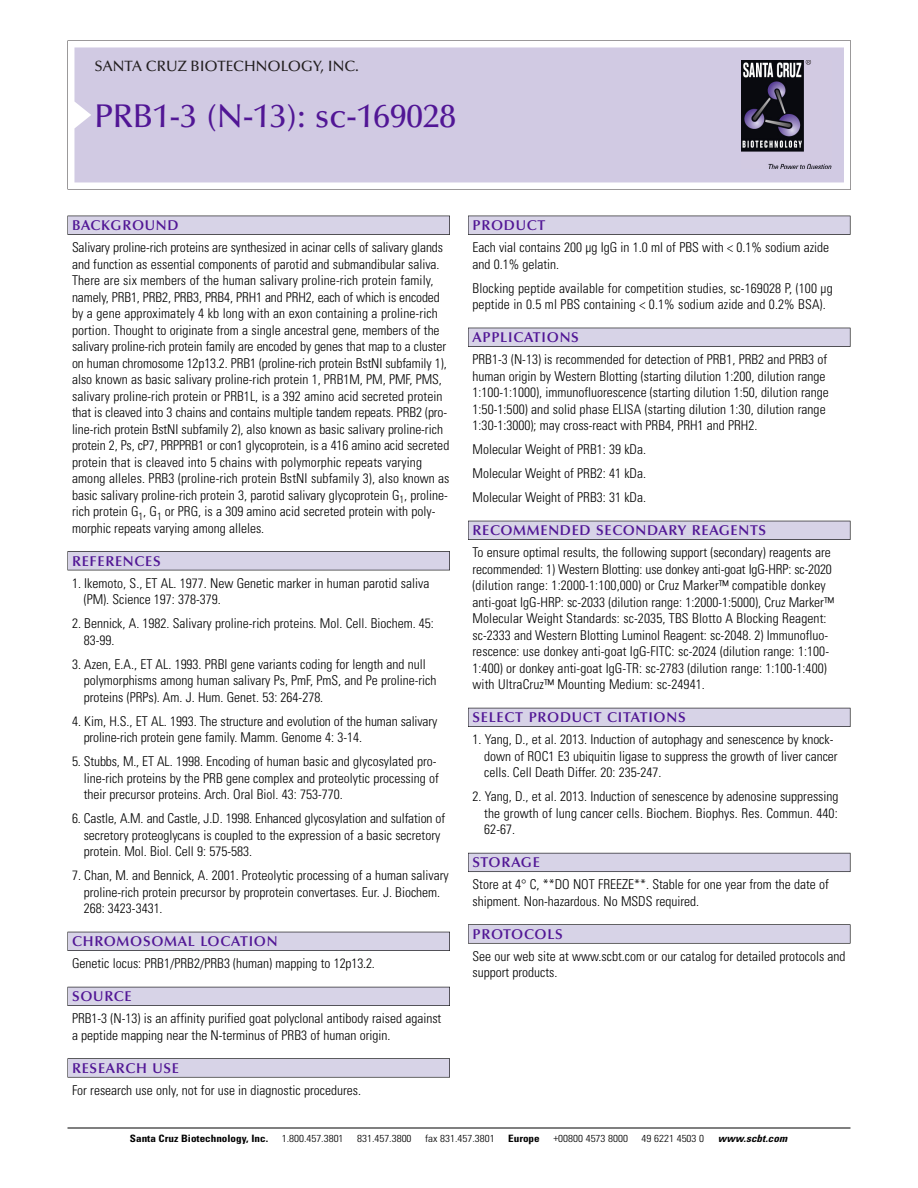
<style>
.page{position:relative;width:918px;height:1188px;background:#fff}
.page>*{position:absolute;margin:0;border:0;box-sizing:border-box;transform-origin:0 0}
.t1{font:500 33px "Optima";color:#511695}
.t2{font:500 15px "Optima";color:#231f20}
.t3{font:600 14.25px "Optima";letter-spacing:.05em;color:#511695}
.t4{font:300 condensed 13.5px/16.5px "Univers";color:#000}
.t5{font:300 condensed 10.2px "Univers";color:#000;scale:1.1 1}
.t6{font:700 condensed 10.2px "Univers";color:#000;scale:1.1 1}
.t7{font:italic 700 condensed 10.2px "Univers";letter-spacing:.005em;color:#000;scale:1.1 1}
</style>
<div class="page">
<svg style="left:68px;top:40px;width:783px;height:149px"></svg>
<div style="left:74px;top:47px;width:770px;height:135px;background:#d1cae3"></div>
<img style="left:741px;top:60px;width:90px;height:108px">
<div style="left:68px;top:216px;width:382px;height:19px;background:#525155"></div>
<div style="left:68px;top:216px;width:381px;height:18px;background:#d7d3e7"></div>
<div style="left:68px;top:551px;width:382px;height:19px;background:#525155"></div>
<div style="left:68px;top:552px;width:381px;height:18px;background:#d7d3e7"></div>
<div style="left:68px;top:932px;width:382px;height:19px;background:#525158"></div>
<div style="left:68px;top:932px;width:381px;height:18px;background:#d7d3e7"></div>
<div style="left:68px;top:987px;width:382px;height:19px;background:#54535a"></div>
<div style="left:68px;top:987px;width:381px;height:18px;background:#d7d3e7"></div>
<svg style="left:68px;top:1058px;width:382px;height:20px"></svg>
<div style="left:68px;top:1059px;width:381px;height:18px;background:#d7d3e7"></div>
<div style="left:468px;top:216px;width:382px;height:19px;background:#525155"></div>
<div style="left:468px;top:216px;width:382px;height:18px;background:#d7d3e7"></div>
<div style="left:468px;top:328px;width:382px;height:19px;background:#515055"></div>
<div style="left:468px;top:328px;width:382px;height:18px;background:#d7d3e7"></div>
<div style="left:468px;top:521px;width:382px;height:19px;background:#525158"></div>
<div style="left:468px;top:521px;width:382px;height:18px;background:#d7d3e7"></div>
<div style="left:468px;top:708px;width:382px;height:19px;background:#54535a"></div>
<div style="left:468px;top:708px;width:382px;height:18px;background:#d7d3e7"></div>
<div style="left:468px;top:853px;width:382px;height:19px;background:#5b5a62"></div>
<div style="left:468px;top:853px;width:382px;height:18px;background:#d7d3e7"></div>
<div style="left:468px;top:924px;width:382px;height:20px;background:#666667"></div>
<div style="left:468px;top:925px;width:382px;height:18px;background:#d7d3e7"></div>
<hr style="left:68px;top:1128px;width:782px;height:1px;background:#000">
<p class="t2" style="left:94px;top:61px;width:266px">SANTA CRUZ BIOTECHNOLOGY, INC.</p>
<h1 class="t1" style="left:94px;top:103px;width:363px">PRB1-3 (N-13): sc-169028</h1>
<p class="t3" style="left:72px;top:219px;width:108px">BACKGROUND</p>
<p class="t4" style="left:72px;top:240px;width:379px">Salivary proline-rich proteins are synthesized in acinar cells of salivary glands and function as essential components of parotid and submandibular saliva.<br>There are six members of the human salivary proline-rich protein family, namely, PRB1, PRB2, PRB3, PRB4, PRH1 and PRH2, each of which is encoded by a gene approximately 4 kb long with an exon containing a proline-rich portion. Thought to originate from a single ancestral gene, members of the salivary proline-rich protein family are encoded by genes that map to a cluster on human chromosome 12p13.2. PRB1 (proline-rich protein BstNI subfamily 1), also known as basic salivary proline-rich protein 1, PRB1M, PM, PMF, PMS, salivary proline-rich protein or PRB1L, is a 392 amino acid secreted protein that is cleaved into 3 chains and contains multiple tandem repeats. PRB2 (pro&shy;line-rich protein BstNI subfamily 2), also known as basic salivary proline-rich protein 2, Ps, cP7, PRPPRB1 or con1 glycoprotein, is a 416 amino acid secreted protein that is cleaved into 5 chains with polymorphic repeats varying among alleles. PRB3 (proline-rich protein BstNI subfamily 3), also known as basic salivary proline-rich protein 3, parotid salivary glycoprotein G<sub>1</sub>, proline&shy;rich protein G<sub>1</sub>, G<sub>1</sub> or PRG, is a 309 amino acid secreted protein with poly&shy;morphic repeats varying among alleles.</p>
<p class="t3" style="left:72px;top:555px;width:90px">REFERENCES</p>
<p class="t4" style="left:84px;top:576px;width:347px;text-indent:-12px">1. Ikemoto, S., ET AL. 1977. New Genetic marker in human parotid saliva (PM). Science 197: 378-379.</p>
<p class="t4" style="left:84px;top:616px;width:352px;text-indent:-12px">2. Bennick, A. 1982. Salivary proline-rich proteins. Mol. Cell. Biochem. 45:<br>83-99.</p>
<p class="t4" style="left:84px;top:657px;width:354px;text-indent:-12px">3. Azen, E.A., ET AL. 1993. PRBI gene variants coding for length and null polymorphisms among human salivary Ps, PmF, PmS, and Pe proline-rich proteins (PRPs). Am. J. Hum. Genet. 53: 264-278.</p>
<p class="t4" style="left:84px;top:714px;width:355px;text-indent:-12px">4. Kim, H.S., ET AL. 1993. The structure and evolution of the human salivary proline-rich protein gene family. Mamm. Genome 4: 3-14.</p>
<p class="t4" style="left:84px;top:754px;width:357px;text-indent:-12px">5. Stubbs, M., ET AL. 1998. Encoding of human basic and glycosylated pro&shy;line-rich proteins by the PRB gene complex and proteolytic processing of their precursor proteins. Arch. Oral Biol. 43: 753-770.</p>
<p class="t4" style="left:84px;top:811px;width:363px;text-indent:-12px">6. Castle, A.M. and Castle, J.D. 1998. Enhanced glycosylation and sulfation of secretory proteoglycans is coupled to the expression of a basic secretory protein. Mol. Biol. Cell 9: 575-583.</p>
<p class="t4" style="left:84px;top:868px;width:367px;text-indent:-12px">7. Chan, M. and Bennick, A. 2001. Proteolytic processing of a human salivary proline-rich protein precursor by proprotein convertases. Eur. J. Biochem.<br>268: 3423-3431.</p>
<p class="t3" style="left:72px;top:936px;width:207px">CHROMOSOMAL LOCATION</p>
<p class="t4" style="left:72px;top:956px;width:304px">Genetic locus: PRB1/PRB2/PRB3 (human) mapping to 12p13.2.</p>
<p class="t3" style="left:72px;top:991px;width:61px">SOURCE</p>
<p class="t4" style="left:72px;top:1011px;width:371px">PRB1-3 (N-13) is an affinity purified goat polyclonal antibody raised against a peptide mapping near the N-terminus of PRB3 of human origin.</p>
<p class="t3" style="left:72px;top:1062px;width:109px">RESEARCH USE</p>
<p class="t4" style="left:72px;top:1083px;width:290px">For research use only, not for use in diagnostic procedures.</p>
<p class="t3" style="left:473px;top:219px;width:74px">PRODUCT</p>
<p class="t4" style="left:473px;top:240px;width:358px">Each vial contains 200 µg IgG in 1.0 ml of PBS with &lt; 0.1% sodium azide and 0.1% gelatin.</p>
<p class="t4" style="left:473px;top:281px;width:362px">Blocking peptide available for competition studies, sc-169028 P, (100 µg peptide in 0.5 ml PBS containing &lt; 0.1% sodium azide and 0.2% BSA).</p>
<p class="t3" style="left:473px;top:332px;width:108px">APPLICATIONS</p>
<p class="t4" style="left:473px;top:352px;width:358px">PRB1-3 (N-13) is recommended for detection of PRB1, PRB2 and PRB3 of human origin by Western Blotting (starting dilution 1:200, dilution range 1:100-1:1000), immunofluorescence (starting dilution 1:50, dilution range 1:50-1:500) and solid phase ELISA (starting dilution 1:30, dilution range 1:30-1:3000); may cross-react with PRB4, PRH1 and PRH2.</p>
<p class="t4" style="left:473px;top:439px;width:175px;line-height:24px;text-align:justify">Molecular Weight of PRB1: 39 kDa.<br>Molecular Weight of PRB2: 41 kDa.<br>Molecular Weight of PRB3: 31 kDa.</p>
<p class="t3" style="left:473px;top:525px;width:295px">RECOMMENDED SECONDARY REAGENTS</p>
<p class="t4" style="left:473px;top:545px;width:363px">To ensure optimal results, the following support (secondary) reagents are recommended: 1) Western Blotting: use donkey anti-goat IgG-HRP: sc-2020 (dilution range: 1:2000-1:100,000) or Cruz Marker™ compatible donkey anti-goat IgG-HRP: sc-2033 (dilution range: 1:2000-1:5000), Cruz Marker™ Molecular Weight Standards: sc-2035, TBS Blotto A Blocking Reagent: sc-2333 and Western Blotting Luminol Reagent: sc-2048. 2) Immunofluo&shy;rescence: use donkey anti-goat IgG-FITC: sc-2024 (dilution range: 1:100- 1:400) or donkey anti-goat IgG-TR: sc-2783 (dilution range: 1:100-1:400) with UltraCruz™ Mounting Medium: sc-24941.</p>
<p class="t3" style="left:473px;top:712px;width:215px">SELECT PRODUCT CITATIONS</p>
<p class="t4" style="left:484px;top:732px;width:355px;text-indent:-12px">1. Yang, D., et al. 2013. Induction of autophagy and senescence by knock&shy;down of ROC1 E3 ubiquitin ligase to suppress the growth of liver cancer cells. Cell Death Differ. 20: 235-247.</p>
<p class="t4" style="left:484px;top:789px;width:356px;text-align:justify;text-indent:-12px">2. Yang, D., et al. 2013. Induction of senescence by adenosine suppressing the growth of lung cancer cells. Biochem. Biophys. Res. Commun. 440:<br>62-67.</p>
<p class="t3" style="left:473px;top:857px;width:69px">STORAGE</p>
<p class="t4" style="left:473px;top:877px;width:358px">Store at 4° C, **DO NOT FREEZE**. Stable for one year from the date of shipment. Non-hazardous. No MSDS required.</p>
<p class="t3" style="left:473px;top:928px;width:92px">PROTOCOLS</p>
<p class="t4" style="left:473px;top:949px;width:375px">See our web site at www.scbt.com or our catalog for detailed protocols and support products.</p>
<p class="t6" style="left:130px;top:1135px;width:127px">Santa Cruz Biotechnology, Inc.</p>
<p class="t5" style="left:282px;top:1135px;width:58px">1.800.457.3801</p>
<p class="t5" style="left:357px;top:1135px;width:51px">831.457.3800</p>
<p class="t5" style="left:425px;top:1135px;width:65px">fax 831.457.3801</p>
<p class="t6" style="left:508px;top:1135px;width:30px">Europe</p>
<p class="t5" style="left:553px;top:1135px;width:69px">+00800 4573 8000</p>
<p class="t5" style="left:642px;top:1135px;width:58px">49 6221 4503 0</p>
<p class="t7" style="left:718px;top:1135px;width:64px">www.scbt.com</p>
</div>
